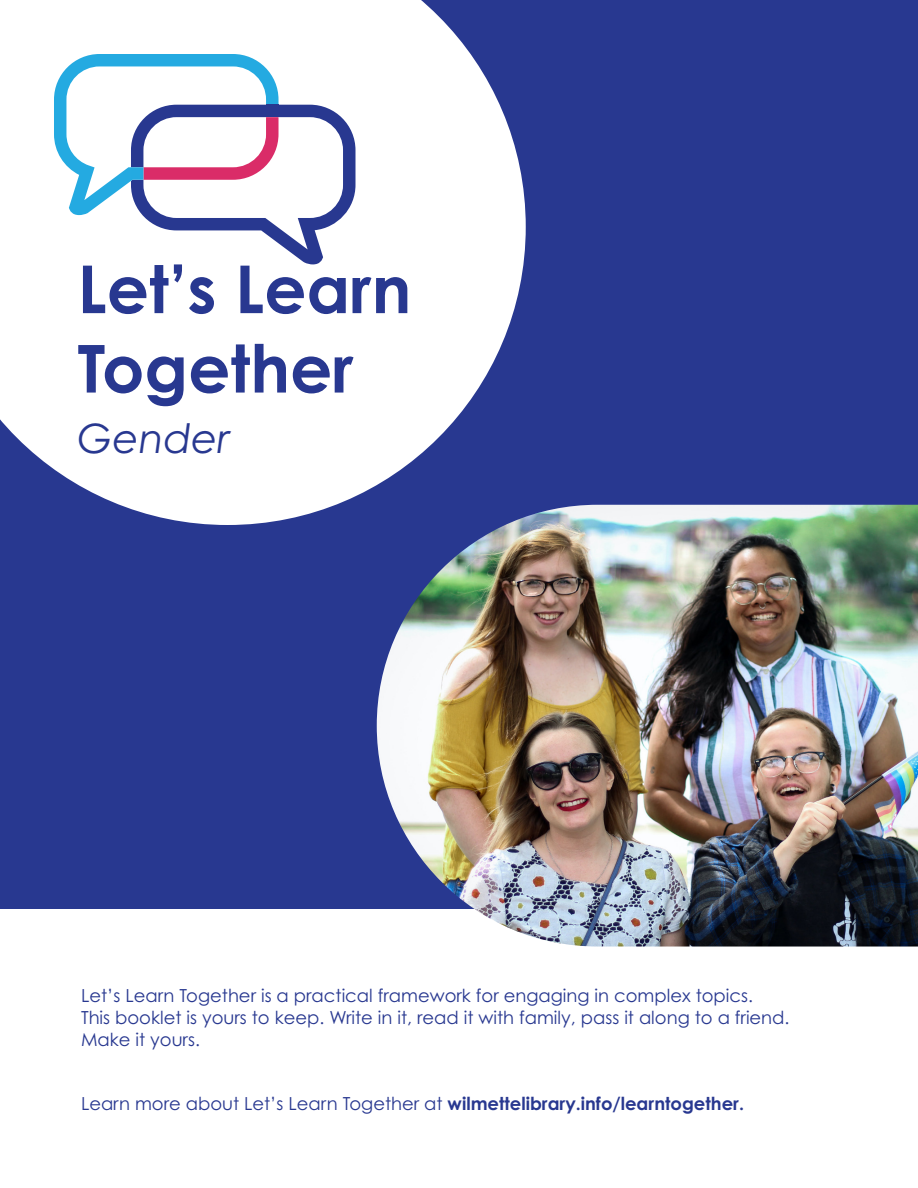
<style>
.page{position:relative;width:918px;height:1188px;background:#fff}
.page>*{position:absolute;margin:0;border:0;box-sizing:border-box;transform-origin:0 0}
.t1{font:700 66.15px/79.3px "Century Gothic Pro";color:#283890}
.t2{font:italic 40.5px "Century Gothic Pro";color:#283890}
.t3{font:18px/21.6px "Century Gothic Pro";color:#283890}
.t4{font:700 18px "Century Gothic Pro";color:#283890}
.s1{font-weight:400}
</style>
<div class="page">
<div style="left:0;top:0;width:918px;height:909px;background:#283890"></div>
<svg style="left:0;top:0;width:526px;height:525px;background:#dee0ee"></svg>
<svg style="left:54px;top:54px;width:302px;height:210px;background:#d0d8ea"></svg>
<div style="left:266px;top:105px;width:13px;height:12px;background:#283890"></div>
<div style="left:0;top:0;width:54px;height:54px;background:#fff"></div>
<img style="left:377px;top:505px;width:541px;height:442px">
<p class="t1" style="left:78px;top:248px;width:335px">Let’s Learn<br>Together</p>
<p class="t2" style="left:78px;top:414px;width:154px">Gender</p>
<p class="t3" style="left:81px;top:985px;width:674px">Let’s Learn Together is a practical framework for engaging in complex topics.</p>
<p class="t3" style="left:81px;top:1006px;width:710px">This booklet is yours to keep. Write in it, read it with family, pass it along to a friend.<br>Make it yours.</p>
<p class="t4" style="left:81px;top:1093px;width:665px"><span class="s1">Learn more about Let’s Learn Together at</span> wilmettelibrary.info/learntogether.</p>
</div>
